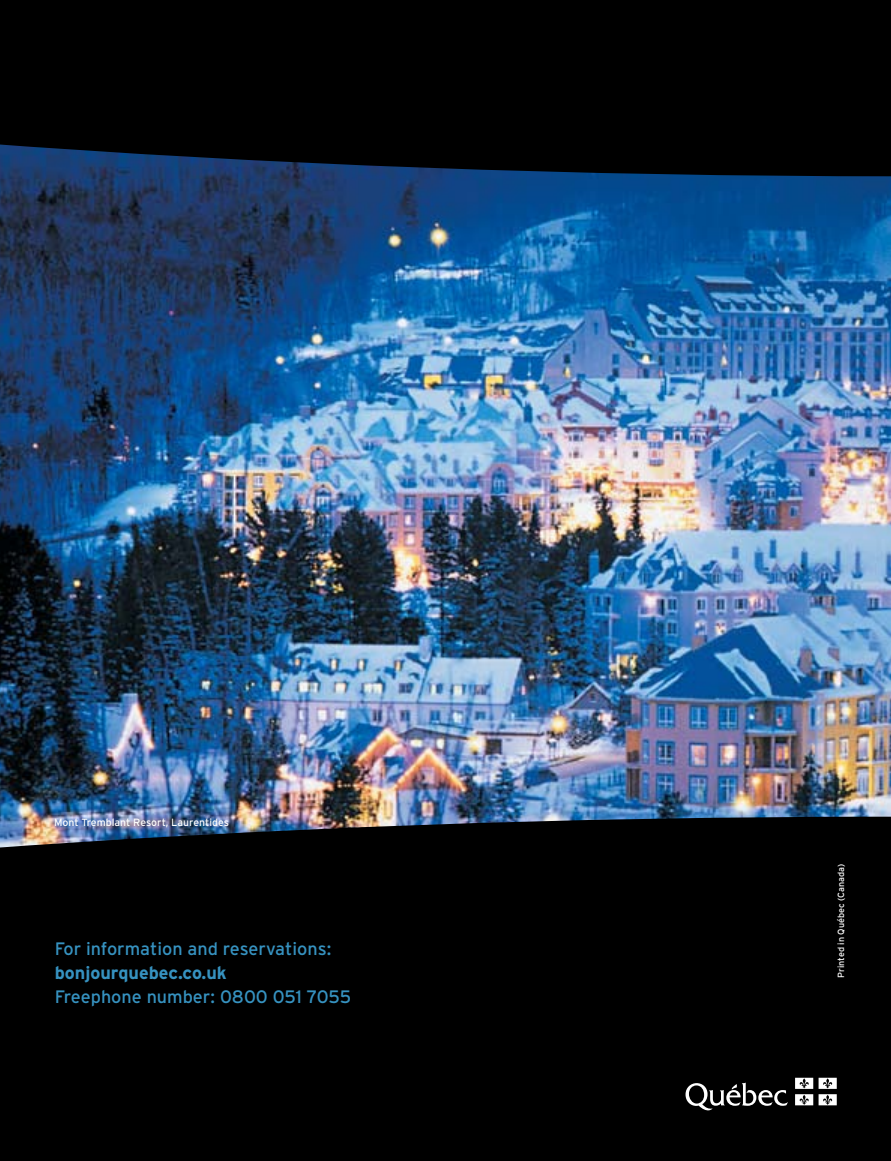
<style>
.page{position:relative;width:891px;height:1161px;background:#fff}
.page>*{position:absolute;margin:0;border:0;box-sizing:border-box;transform-origin:0 0}
.t1{font:18px "Interstate";color:#3692c0}
.t2{font:700 18px "Interstate";color:#3692c0}
.t3{font:10.5px "Interstate";color:#fff}
.t4{font:9px "Interstate";color:#fff}
</style>
<div class="page">
<img style="left:0;top:176px;width:891px;height:641px">
<div style="left:0;top:817px;width:891px;height:344px;background:#000"></div>
<div style="left:0;top:0;width:891px;height:176px;background:#000"></div>
<svg style="left:686px;top:1083px;width:102px;height:27px"></svg>
<svg style="left:795px;top:1078px;width:18px;height:27px"></svg>
<svg style="left:819px;top:1078px;width:18px;height:27px"></svg>
<p class="t3" style="left:54px;top:816px;width:177px">Mont Tremblant Resort, Laurentides</p>
<p class="t1" style="left:55px;top:938px;width:278px">For information and reservations:</p>
<p class="t2" style="left:55px;top:962px;width:174px">bonjourquebec.co.uk</p>
<p class="t1" style="left:55px;top:986px;width:298px">Freephone number: 0800 051 7055</p>
<p class="t4" style="left:836px;top:978px;width:115px;rotate:-90deg">Printed in Québec (Canada)</p>
</div>
